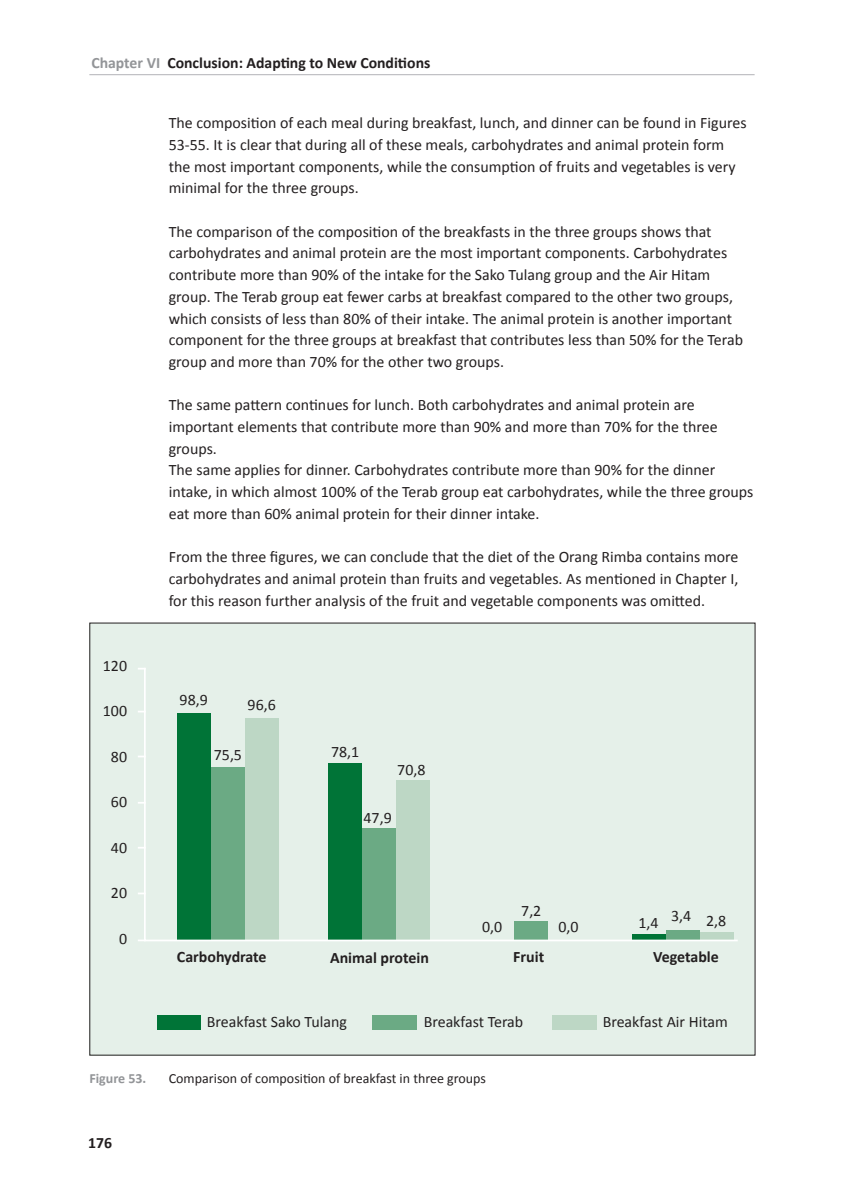
<style>
.page{position:relative;width:844px;height:1191px;background:#fff}
.page>*{position:absolute;margin:0;border:0;box-sizing:border-box;transform-origin:0 0}
.broodtekst{font:15.92px/21.7px "Calibri";color:#231f20}
.broodtekst-2{font:700 15.92px "Calibri";color:#231f20}
.t1{font:700 15.75px "Calibri";color:#231f20}
.bijschrift{font:14px "Calibri";color:#231f20}
.bijschrift-2{font:700 14px "Calibri";color:#939598}
.s1{color:#939598}
</style>
<div class="page">
<hr style="left:89px;top:74px;width:665px;height:1px;background:#b2b3b7">
<div style="left:90px;top:623px;width:664px;height:432px;background:#e5f0e9"></div>
<div style="left:158px;top:1015px;width:43px;height:14px;background:#007437"></div>
<div style="left:372px;top:1015px;width:44px;height:14px;background:#6baa84"></div>
<div style="left:552px;top:1015px;width:44px;height:14px;background:#bdd7c5"></div>
<svg style="left:143px;top:668px;width:595px;height:274px"></svg>
<p class="t1" style="left:91px;top:53px;width:340px"><span class="s1">Chapter VI</span> Conclusion: Adapting to New Conditions</p>
<p class="broodtekst" style="left:103px;top:654px;width:26px">120</p>
<p class="broodtekst" style="left:103px;top:700px;width:26px">100</p>
<p class="broodtekst" style="left:111px;top:745px;width:18px">80</p>
<p class="broodtekst" style="left:111px;top:791px;width:18px">60</p>
<p class="broodtekst" style="left:111px;top:836px;width:18px">40</p>
<p class="broodtekst" style="left:111px;top:882px;width:18px">20</p>
<p class="broodtekst" style="left:119px;top:927px;width:10px">0</p>
<p class="broodtekst" style="left:169px;top:112px;width:579px">The composition of each meal during breakfast, lunch, and dinner can be found in Figures 53-55. It is clear that during all of these meals, carbohydrates and animal protein form the most important components, while the consumption of fruits and vegetables is very minimal for the three groups.</p>
<p class="broodtekst" style="left:169px;top:221px;width:575px">The comparison of the composition of the breakfasts in the three groups shows that carbohydrates and animal protein are the most important components. Carbohydrates contribute more than 90% of the intake for the Sako Tulang group and the Air Hitam group. The Terab group eat fewer carbs at breakfast compared to the other two groups, which consists of less than 80% of their intake. The animal protein is another important component for the three groups at breakfast that contributes less than 50% for the Terab group and more than 70% for the other two groups.</p>
<p class="broodtekst" style="left:169px;top:394px;width:550px">The same pattern continues for lunch. Both carbohydrates and animal protein are important elements that contribute more than 90% and more than 70% for the three groups.</p>
<p class="broodtekst" style="left:169px;top:459px;width:586px">The same applies for dinner. Carbohydrates contribute more than 90% for the dinner intake, in which almost 100% of the Terab group eat carbohydrates, while the three groups eat more than 60% animal protein for their dinner intake.</p>
<p class="broodtekst" style="left:169px;top:546px;width:571px;text-align:justify">From the three figures, we can conclude that the diet of the Orang Rimba contains more carbohydrates and animal protein than fruits and vegetables. As mentioned in Chapter I, for this reason further analysis of the fruit and vegetable components was omitted.</p>
<p class="broodtekst" style="left:179px;top:689px;width:30px">98,9</p>
<p class="broodtekst" style="left:247px;top:694px;width:30px">96,6</p>
<p class="broodtekst" style="left:214px;top:744px;width:30px">75,5</p>
<p class="broodtekst" style="left:331px;top:741px;width:30px">78,1</p>
<p class="broodtekst" style="left:397px;top:758px;width:30px">70,8</p>
<p class="broodtekst" style="left:363px;top:806px;width:30px">47,9</p>
<p class="broodtekst" style="left:521px;top:900px;width:22px">7,2</p>
<p class="broodtekst" style="left:671px;top:905px;width:22px">3,4</p>
<p class="broodtekst" style="left:558px;top:916px;width:22px">0,0</p>
<p class="broodtekst" style="left:705px;top:910px;width:22px">2,8</p>
<p class="broodtekst" style="left:482px;top:916px;width:22px">0,0</p>
<p class="broodtekst" style="left:638px;top:912px;width:22px">1,4</p>
<p class="broodtekst-2" style="left:177px;top:946px;width:91px">Carbohydrate</p>
<p class="broodtekst-2" style="left:330px;top:947px;width:100px">Animal protein</p>
<p class="broodtekst-2" style="left:513px;top:946px;width:32px">Fruit</p>
<p class="broodtekst-2" style="left:653px;top:946px;width:67px">Vegetable</p>
<p class="broodtekst" style="left:207px;top:1010px;width:141px">Breakfast Sako Tulang</p>
<p class="broodtekst" style="left:423px;top:1010px;width:101px">Breakfast Terab</p>
<p class="broodtekst" style="left:602px;top:1010px;width:127px">Breakfast Air Hitam</p>
<p class="bijschrift-2" style="left:89px;top:1069px;width:58px">Figure 53.</p>
<p class="bijschrift" style="left:169px;top:1069px;width:318px">Comparison of composition of breakfast in three groups</p>
<p class="t1" style="left:88px;top:1133px;width:25px">176</p>
</div>
